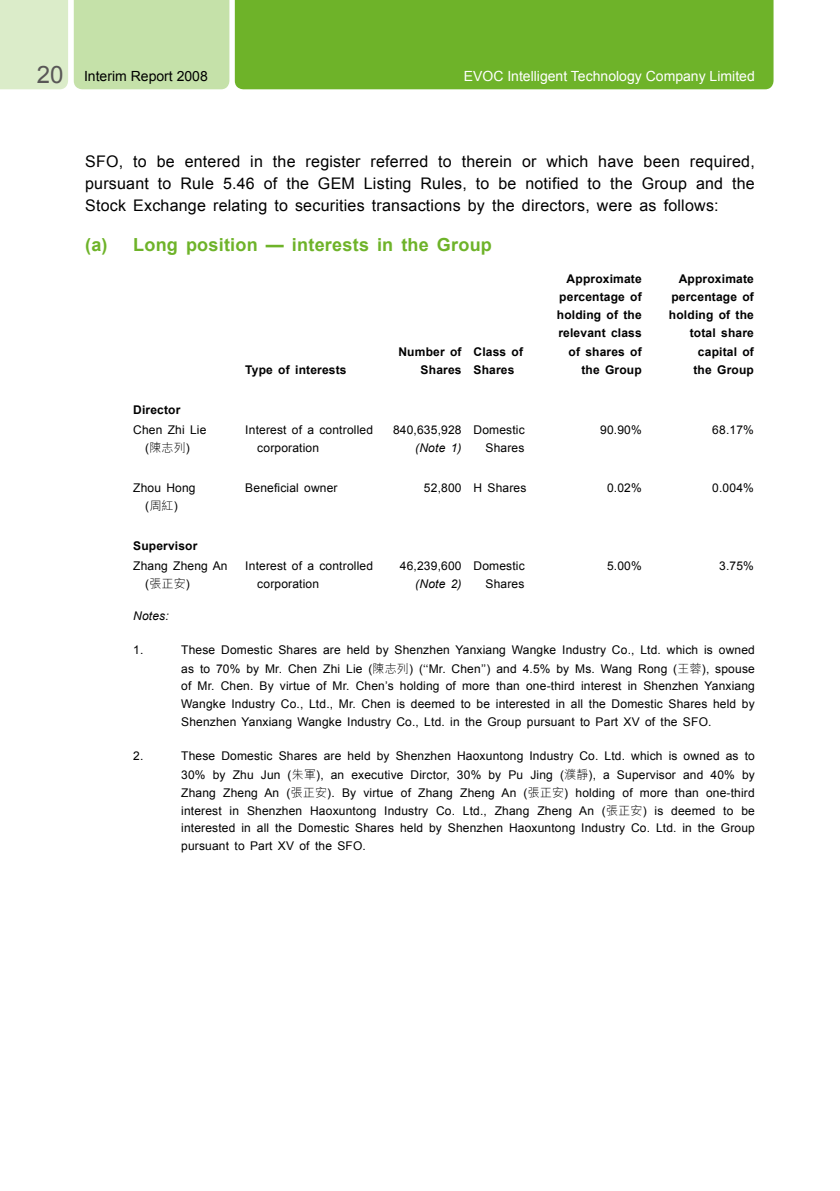
<style>
.page{position:relative;width:840px;height:1191px;background:#fff}
.page>*{position:absolute;margin:0;border:0;box-sizing:border-box;transform-origin:0 0}
.t1{font:700 18px "Arial";letter-spacing:.015em;color:#6eb329}
.t2{font:16px/22px "Arial";letter-spacing:.015em;color:#000;text-align:justify}
.t3{font:14px "Arial";color:#fff}
.t4{font:14px "Arial";color:#000}
.t5{font:12px/18px "Arial";letter-spacing:.015em;color:#000}
.t6{font:700 12px/18px "Arial";letter-spacing:.015em;color:#000;text-align:right}
.t7{font:italic 12px "Arial";letter-spacing:.015em;color:#000}
.t8{font:300 12px "M Hei HK";letter-spacing:.015em;color:#000}
.s1{font-size:24px;color:#595757}
.s2{font-family:"Arial";font-weight:400}
.s3{font-family:"M Hei HK";font-weight:300}
</style>
<div class="page">
<div style="left:0;top:0;width:68px;height:89px;background:#dbecc9"></div>
<div style="left:235px;top:0;width:538px;height:89px;background:#6eb329"></div>
<div style="left:74px;top:0;width:155px;height:89px;background:#c5e1a9"></div>
<p class="t4" style="left:37px;top:67px;width:172px"><span class="s1">20</span> Interim Report 2008</p>
<p class="t3" style="left:463px;top:67px;width:292px">EVOC Intelligent Technology Company Limited</p>
<p class="t2" style="left:85px;top:150px;width:670px">SFO, to be entered in the register referred to therein or which have been required, pursuant to Rule 5.46 of the GEM Listing Rules, to be notified to the Group and the Stock Exchange relating to securities transactions by the directors, were as follows:</p>
<h1 class="t1" style="left:85px;top:232px;width:408px">(a) Long position — interests in the Group</h1>
<p class="t6" style="left:133px;top:401px;width:49px">Director</p>
<p class="t5" style="left:133px;top:420px;width:75px">Chen Zhi Lie</p>
<p class="t8" style="left:145px;top:439px;width:46px"><span class="s2">(</span>陳志列<span class="s2">)</span></p>
<p class="t6" style="left:245px;top:361px;width:103px">Type of interests</p>
<p class="t6" style="left:398px;top:343px;width:65px">Number of<br>Shares</p>
<p class="t6" style="left:473px;top:343px;width:51px;text-align:left">Class of<br>Shares</p>
<p class="t6" style="left:556px;top:271px;width:86px">Approximate percentage of holding of the relevant class of shares of the Group</p>
<p class="t6" style="left:668px;top:271px;width:86px">Approximate percentage of holding of the total share capital of<br>the Group</p>
<p class="t5" style="left:257px;top:420px;width:117px;text-indent:-12px">Interest of a controlled corporation</p>
<p class="t5" style="left:393px;top:420px;width:70px">840,635,928</p>
<p class="t7" style="left:415px;top:439px;width:48px">(Note 1)</p>
<p class="t5" style="left:473px;top:420px;width:53px;text-align:right">Domestic<br>Shares</p>
<p class="t5" style="left:600px;top:420px;width:43px">90.90%</p>
<p class="t5" style="left:712px;top:420px;width:43px">68.17%</p>
<p class="t5" style="left:133px;top:478px;width:64px;text-align:center">Zhou Hong (<span class="s3">周紅</span>)</p>
<p class="t5" style="left:245px;top:479px;width:94px">Beneficial owner</p>
<p class="t5" style="left:424px;top:479px;width:104px">52,800 H Shares</p>
<p class="t5" style="left:606px;top:479px;width:36px">0.02%</p>
<p class="t5" style="left:712px;top:479px;width:43px">0.004%</p>
<p class="t6" style="left:133px;top:537px;width:66px">Supervisor</p>
<p class="t5" style="left:133px;top:557px;width:96px">Zhang Zheng An</p>
<p class="t8" style="left:145px;top:575px;width:46px"><span class="s2">(</span>張正安<span class="s2">)</span></p>
<p class="t5" style="left:257px;top:557px;width:117px;text-indent:-12px">Interest of a controlled corporation</p>
<p class="t5" style="left:399px;top:557px;width:63px">46,239,600</p>
<p class="t5" style="left:473px;top:557px;width:53px;text-align:right">Domestic<br>Shares</p>
<p class="t5" style="left:606px;top:557px;width:36px">5.00%</p>
<p class="t5" style="left:718px;top:557px;width:36px">3.75%</p>
<p class="t7" style="left:415px;top:576px;width:48px">(Note 2)</p>
<p class="t7" style="left:133px;top:608px;width:37px">Notes:</p>
<p class="t5" style="left:133px;top:641px;width:12px">1.</p>
<p class="t5" style="left:181px;top:641px;width:575px;text-align:justify">These Domestic Shares are held by Shenzhen Yanxiang Wangke Industry Co., Ltd. which is owned as to 70% by Mr. Chen Zhi Lie (<span class="s3">陳志列</span>) (‘‘Mr. Chen’’) and 4.5% by Ms. Wang Rong (<span class="s3">王蓉</span>), spouse of Mr. Chen. By virtue of Mr. Chen’s holding of more than one-third interest in Shenzhen Yanxiang Wangke Industry Co., Ltd., Mr. Chen is deemed to be interested in all the Domestic Shares held by Shenzhen Yanxiang Wangke Industry Co., Ltd. in the Group pursuant to Part XV of the SFO.</p>
<p class="t5" style="left:133px;top:747px;width:12px">2.</p>
<p class="t5" style="left:181px;top:747px;width:575px;text-align:justify">These Domestic Shares are held by Shenzhen Haoxuntong Industry Co. Ltd. which is owned as to 30% by Zhu Jun (<span class="s3">朱軍</span>), an executive Dirctor, 30% by Pu Jing (<span class="s3">濮靜</span>), a Supervisor and 40% by Zhang Zheng An (<span class="s3">張正安</span>). By virtue of Zhang Zheng An (<span class="s3">張正安</span>) holding of more than one-third interest in Shenzhen Haoxuntong Industry Co. Ltd., Zhang Zheng An (<span class="s3">張正安</span>) is deemed to be interested in all the Domestic Shares held by Shenzhen Haoxuntong Industry Co. Ltd. in the Group pursuant to Part XV of the SFO.</p>
</div>
